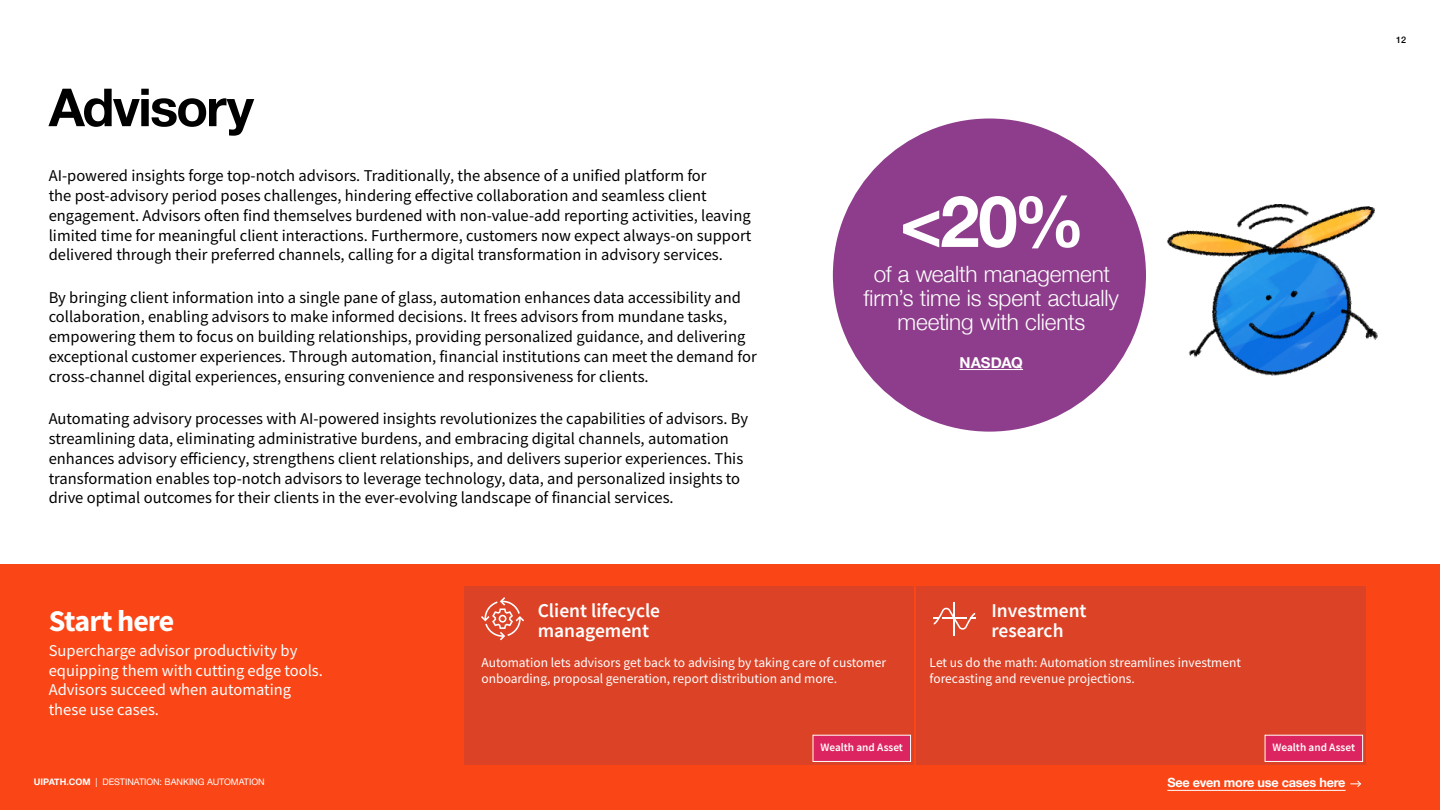
<style>
.page{position:relative;width:1440px;height:810px;background:#fff}
.page>*{position:absolute;margin:0;border:0;box-sizing:border-box;transform-origin:0 0}
.stat{font:700 71.25px "Helvetica Neue";color:#fff}
.t1{font:700 52.5px "Helvetica Neue";letter-spacing:-.035em;color:#000}
.t2{font:700 30px "Source Sans Pro";letter-spacing:-.035em;color:#fff}
.stat_data{font:300 22.5px/24px "Helvetica Neue";letter-spacing:-.005em;color:#fff;text-align:center}
.t3{font:600 19.5px/19.5px "Source Sans Pro";color:#fff}
.new_body{font:16.5px/19.8px "Source Sans Pro";color:#000}
.start_here_body{font:16.5px/19.8px "Source Sans Pro";color:#fff}
.stat_source{font:700 15px "Helvetica Neue";letter-spacing:-.005em;color:#fff}
.body_white{font:13.5px/16.2px "Source Sans Pro";color:#fff}
.t4{font:700 12.75px "Helvetica Neue";letter-spacing:-.02em;color:#fff}
.body_white_centered-W_A{font:600 11.25px "Source Sans Pro";color:#fff}
.t5{font:9px "Helvetica Neue";letter-spacing:-.005em;color:#fff}
.t6{font:500 9px "Helvetica Neue";color:#000}
.s1{font-weight:700}
</style>
<div class="page">
<div style="left:0;top:564px;width:1440px;height:246px;background:#fa4616"></div>
<div style="left:916px;top:586px;width:450px;height:178px;background:#dc4226"></div>
<div style="left:464px;top:586px;width:450px;height:178px;background:#dc4226"></div>
<div style="left:833px;top:118px;width:313px;height:314px;background:#8d3d8b;border-radius:50%"></div>
<hr style="left:960px;top:369px;width:63px;height:1px;background:#fff">
<hr style="left:1167px;top:790px;width:179px;height:1px;background:#fff">
<svg style="left:1350px;top:780px;width:11px;height:7px"></svg>
<svg style="left:481px;top:597px;width:43px;height:43px"></svg>
<hr style="left:953px;top:602px;width:2px;height:34px;background:#fff">
<svg style="left:933px;top:607px;width:43px;height:23px"></svg>
<div style="left:1265px;top:735px;width:98px;height:27px;background:#dc2460;border:1px solid #fff"></div>
<div style="left:813px;top:735px;width:98px;height:27px;background:#dc2460;border:1px solid #fff"></div>
<img style="left:1167px;top:204px;width:211px;height:172px">
<h2 class="t1" style="left:49px;top:66px;width:207px">Advisory</h2>
<p class="new_body" style="left:49px;top:166px;width:704px">AI-powered insights forge top-notch advisors. Traditionally, the absence of a unified platform for<br>the post-advisory period poses challenges, hindering effective collaboration and seamless client engagement. Advisors often find themselves burdened with non-value-add reporting activities, leaving limited time for meaningful client interactions. Furthermore, customers now expect always-on support delivered through their preferred channels, calling for a digital transformation in advisory services.</p>
<p class="new_body" style="left:49px;top:287px;width:710px">By bringing client information into a single pane of glass, automation enhances data accessibility and collaboration, enabling advisors to make informed decisions. It frees advisors from mundane tasks, empowering them to focus on building relationships, providing personalized guidance, and delivering exceptional customer experiences. Through automation, financial institutions can meet the demand for cross-channel digital experiences, ensuring convenience and responsiveness for clients.</p>
<p class="new_body" style="left:49px;top:409px;width:701px">Automating advisory processes with AI-powered insights revolutionizes the capabilities of advisors. By streamlining data, eliminating administrative burdens, and embracing digital channels, automation enhances advisory efficiency, strengthens client relationships, and delivers superior experiences. This transformation enables top-notch advisors to leverage technology, data, and personalized insights to drive optimal outcomes for their clients in the ever-evolving landscape of financial services.</p>
<p class="stat" style="left:900px;top:166px;width:187px">&lt;20%</p>
<p class="stat_data" style="left:864px;top:261px;width:257px">of a wealth management firm’s time is spent actually meeting with clients</p>
<p class="stat_source" style="left:960px;top:351px;width:65px">NASDAQ</p>
<p class="t2" style="left:49px;top:601px;width:127px">Start here</p>
<p class="start_here_body" style="left:49px;top:640px;width:276px">Supercharge advisor productivity by equipping them with cutting edge tools.<br>Advisors succeed when automating these use cases.</p>
<p class="t5" style="left:34px;top:775px;width:232px"><span class="s1">UIPATH.COM</span> | DESTINATION: BANKING AUTOMATION</p>
<p class="t3" style="left:538px;top:601px;width:124px">Client lifecycle management</p>
<p class="t3" style="left:992px;top:601px;width:97px">Investment research</p>
<p class="body_white" style="left:482px;top:655px;width:406px">Automation lets advisors get back to advising by taking care of customer onboarding, proposal generation, report distribution and more.</p>
<p class="body_white" style="left:930px;top:655px;width:313px">Let us do the math: Automation streamlines investment forecasting and revenue projections.</p>
<p class="body_white_centered-W_A" style="left:820px;top:740px;width:84px">Wealth and Asset</p>
<p class="body_white_centered-W_A" style="left:1273px;top:740px;width:84px">Wealth and Asset</p>
<p class="t4" style="left:1167px;top:772px;width:180px">See even more use cases here</p>
<p class="t6" style="left:1396px;top:33px;width:12px">12</p>
</div>
